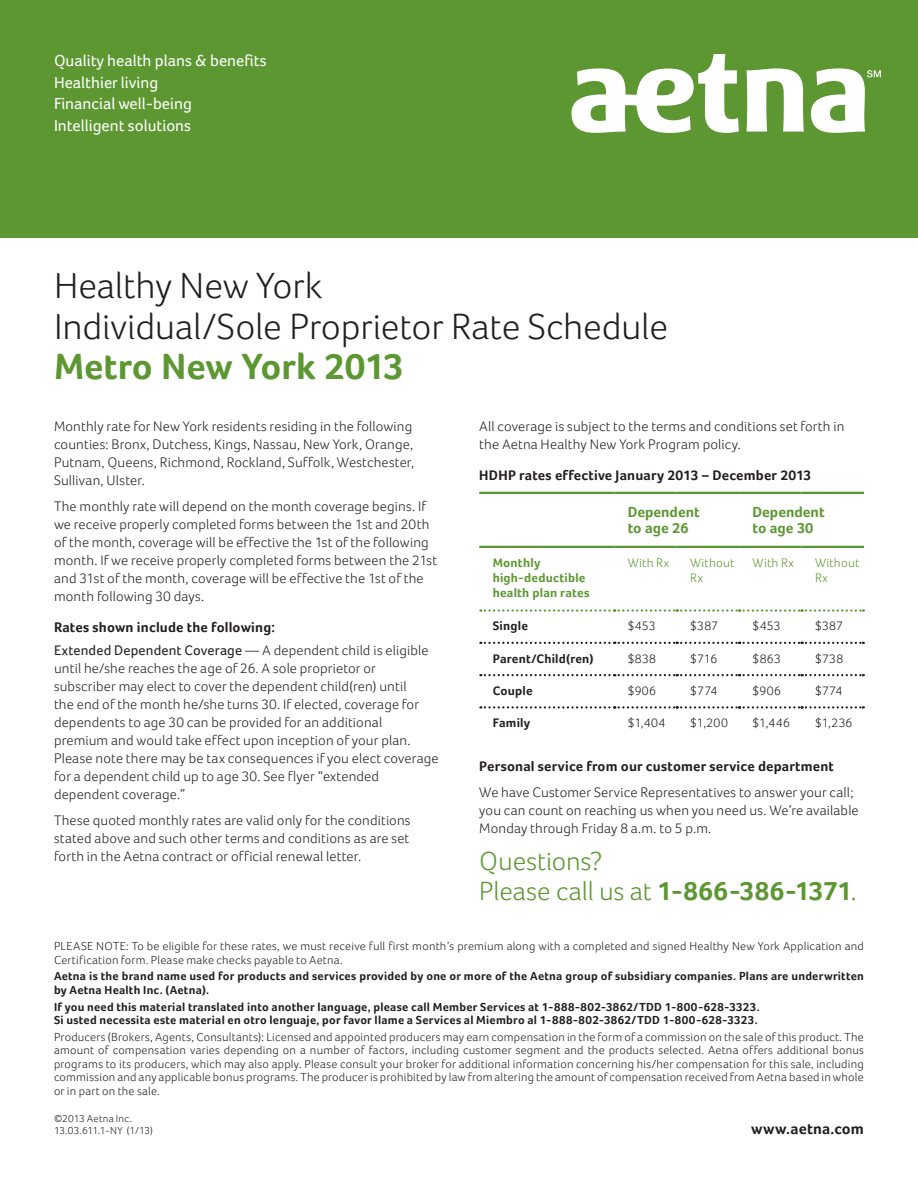
<style>
.page{position:relative;width:918px;height:1188px;background:#fff}
.page>*{position:absolute;margin:0;border:0;box-sizing:border-box;transform-origin:0 0}
.t1{font:300 37.5px/40.5px "Foco";letter-spacing:-.005em;color:#231f20}
.t2{font:700 37.5px "Foco";color:#5c9731}
.t3{font:300 27px/30px "Foco";color:#5c9731}
.t4{font:16.5px/21.8px "Foco";color:#fff}
.t5{font:700 15.75px "Foco";letter-spacing:.01em;color:#231f20}
.t6{font:700 15px/16.5px "Foco";color:#5c9731}
.t7{font:300 14.25px/18px "Foco";letter-spacing:.01em;color:#231f20}
.t8{font:700 14.25px/23.4px "Foco";letter-spacing:.015em;color:#231f20}
.t9{font:300 12.75px "Foco";letter-spacing:.015em;color:#231f20}
.t10{font:700 12.75px/15px "Foco";letter-spacing:.015em;color:#5c9731}
.t11{font:700 12.75px "Foco";letter-spacing:.015em;color:#231f20}
.t12{font:300 12.75px/15px "Foco";letter-spacing:.025em;color:#5c9731}
.t13{font:300 12px/13.5px "Foco";letter-spacing:.02em;color:#231f20}
.t14{font:700 12px/13.5px "Foco";letter-spacing:.02em;color:#231f20}
.t15{font:300 10.5px/12px "Foco";letter-spacing:.02em;color:#231f20}
.s1{font-weight:400}
.s2{font-weight:300}
.s3{font-weight:700}
</style>
<div class="page">
<svg style="left:480px;top:674px;width:384px;height:2px"></svg>
<svg style="left:480px;top:706px;width:384px;height:3px"></svg>
<svg style="left:480px;top:642px;width:384px;height:2px"></svg>
<hr style="left:479px;top:492px;width:135px;height:2px;background:#5c9731">
<hr style="left:479px;top:546px;width:135px;height:2px;background:#5c9731">
<hr style="left:614px;top:492px;width:63px;height:2px;background:#5c9731">
<hr style="left:677px;top:492px;width:62px;height:2px;background:#5c9731">
<hr style="left:614px;top:546px;width:63px;height:2px;background:#5c9731">
<hr style="left:677px;top:546px;width:62px;height:2px;background:#5c9731">
<hr style="left:739px;top:492px;width:63px;height:2px;background:#5c9731">
<hr style="left:802px;top:492px;width:62px;height:2px;background:#5c9731">
<hr style="left:739px;top:546px;width:63px;height:2px;background:#5c9731">
<hr style="left:802px;top:546px;width:62px;height:2px;background:#5c9731">
<svg style="left:480px;top:609px;width:384px;height:3px"></svg>
<div style="left:0;top:0;width:918px;height:238px;background:#5c9731"></div>
<svg style="left:572px;top:54px;width:309px;height:79px"></svg>
<p class="t4" style="left:54px;top:49px;width:214px">Quality health plans &amp; benefits<br>Healthier living<br>Financial well-being<br>Intelligent solutions</p>
<h1 class="t1" style="left:54px;top:265px;width:616px">Healthy New York<br>Individual/Sole Proprietor Rate Schedule</h1>
<h1 class="t2" style="left:54px;top:345px;width:352px">Metro New York 2013</h1>
<p class="t7" style="left:54px;top:417px;width:362px">Monthly rate for New York residents residing in the following counties: Bronx, Dutchess, Kings, Nassau, New York, Orange, Putnam, Queens, Richmond, Rockland, Suffolk, Westchester, Sullivan, Ulster.</p>
<p class="t7" style="left:54px;top:497px;width:385px">The monthly rate will depend on the month coverage begins. If we receive properly completed forms between the 1st and 20th of the month, coverage will be effective the 1st of the following month. If we receive properly completed forms between the 21st and 31st of the month, coverage will be effective the 1st of the month following 30 days.</p>
<p class="t8" style="left:54px;top:615px;width:376px">Rates shown include the following:<br><span class="s1">Extended Dependent Coverage</span> <span class="s2">— A dependent child is eligible</span></p>
<p class="t7" style="left:54px;top:659px;width:386px">until he/she reaches the age of 26. A sole proprietor or subscriber may elect to cover the dependent child(ren) until<br>the end of the month he/she turns 30. If elected, coverage for dependents to age 30 can be provided for an additional premium and would take effect upon inception of your plan.<br>Please note there may be tax consequences if you elect coverage for a dependent child up to age 30. See flyer “extended dependent coverage.”</p>
<p class="t7" style="left:54px;top:811px;width:358px;text-align:justify">These quoted monthly rates are valid only for the conditions stated above and such other terms and conditions as are set forth in the Aetna contract or official renewal letter.</p>
<p class="t7" style="left:479px;top:417px;width:367px">All coverage is subject to the terms and conditions set forth in the Aetna Healthy New York Program policy.</p>
<p class="t8" style="left:479px;top:464px;width:334px">HDHP rates effective January 2013 – December 2013</p>
<p class="t6" style="left:628px;top:503px;width:74px">Dependent to age 26</p>
<p class="t6" style="left:753px;top:503px;width:74px">Dependent to age 30</p>
<p class="t10" style="left:493px;top:555px;width:98px">Monthly high-deductible health plan rates</p>
<p class="t12" style="left:628px;top:555px;width:43px">With Rx</p>
<p class="t12" style="left:690px;top:555px;width:46px">Without<br>Rx</p>
<p class="t12" style="left:753px;top:555px;width:43px">With Rx</p>
<p class="t12" style="left:815px;top:555px;width:46px">Without<br>Rx</p>
<p class="t11" style="left:493px;top:619px;width:37px">Single</p>
<p class="t9" style="left:628px;top:619px;width:29px">$453</p>
<p class="t9" style="left:690px;top:619px;width:30px">$387</p>
<p class="t9" style="left:753px;top:619px;width:29px">$453</p>
<p class="t9" style="left:815px;top:619px;width:30px">$387</p>
<p class="t11" style="left:493px;top:651px;width:102px">Parent/Child(ren)</p>
<p class="t9" style="left:628px;top:651px;width:30px">$838</p>
<p class="t9" style="left:690px;top:651px;width:29px">$716</p>
<p class="t9" style="left:753px;top:651px;width:30px">$863</p>
<p class="t9" style="left:815px;top:651px;width:30px">$738</p>
<p class="t11" style="left:493px;top:683px;width:42px">Couple</p>
<p class="t9" style="left:628px;top:683px;width:30px">$906</p>
<p class="t9" style="left:690px;top:683px;width:29px">$774</p>
<p class="t9" style="left:753px;top:683px;width:30px">$906</p>
<p class="t9" style="left:815px;top:683px;width:29px">$774</p>
<p class="t11" style="left:493px;top:716px;width:39px">Family</p>
<p class="t9" style="left:628px;top:716px;width:39px">$1,404</p>
<p class="t9" style="left:690px;top:716px;width:39px">$1,200</p>
<p class="t9" style="left:753px;top:716px;width:39px">$1,446</p>
<p class="t9" style="left:815px;top:716px;width:39px">$1,236</p>
<p class="t8" style="left:479px;top:755px;width:356px">Personal service from our customer service department</p>
<p class="t7" style="left:479px;top:783px;width:381px">We have Customer Service Representatives to answer your call; you can count on reaching us when you need us. We’re available<br>Monday through Friday 8 a.m. to 5 p.m.</p>
<h2 class="t3" style="left:479px;top:846px;width:379px">Questions?<br>Please call us at <span class="s3">1-866-386-1371</span>.</h2>
<p class="t13" style="left:54px;top:939px;width:811px">PLEASE NOTE: To be eligible for these rates, we must receive full first month’s premium along with a completed and signed Healthy New York Application and<br>Certification form. Please make checks payable to Aetna.</p>
<p class="t14" style="left:54px;top:969px;width:811px">Aetna is the brand name used for products and services provided by one or more of the Aetna group of subsidiary companies. Plans are underwritten by Aetna Health Inc. (Aetna).</p>
<p class="t14" style="left:54px;top:1000px;width:707px">If you need this material translated into another language, please call Member Services at 1-888-802-3862/TDD 1-800-628-3323.<br>Si usted necessita este material en otro lenguaje, por favor llame a Services al Miembro al 1-888-802-3862/TDD 1-800-628-3323.</p>
<p class="t13" style="left:54px;top:1030px;width:811px;text-align:justify">Producers (Brokers, Agents, Consultants): Licensed and appointed producers may earn compensation in the form of a commission on the sale of this product. The amount of compensation varies depending on a number of factors, including customer segment and the products selected. Aetna offers additional bonus programs to its producers, which may also apply. Please consult your broker for additional information concerning his/her compensation for this sale, including commission and any applicable bonus programs. The producer is prohibited by law from altering the amount of compensation received from Aetna based in whole or in part on the sale.</p>
<p class="t15" style="left:54px;top:1112px;width:100px">©2013 Aetna Inc.<br>13.03.611.1-NY (1/13)</p>
<p class="t5" style="left:751px;top:1119px;width:114px">www.aetna.com</p>
</div>
